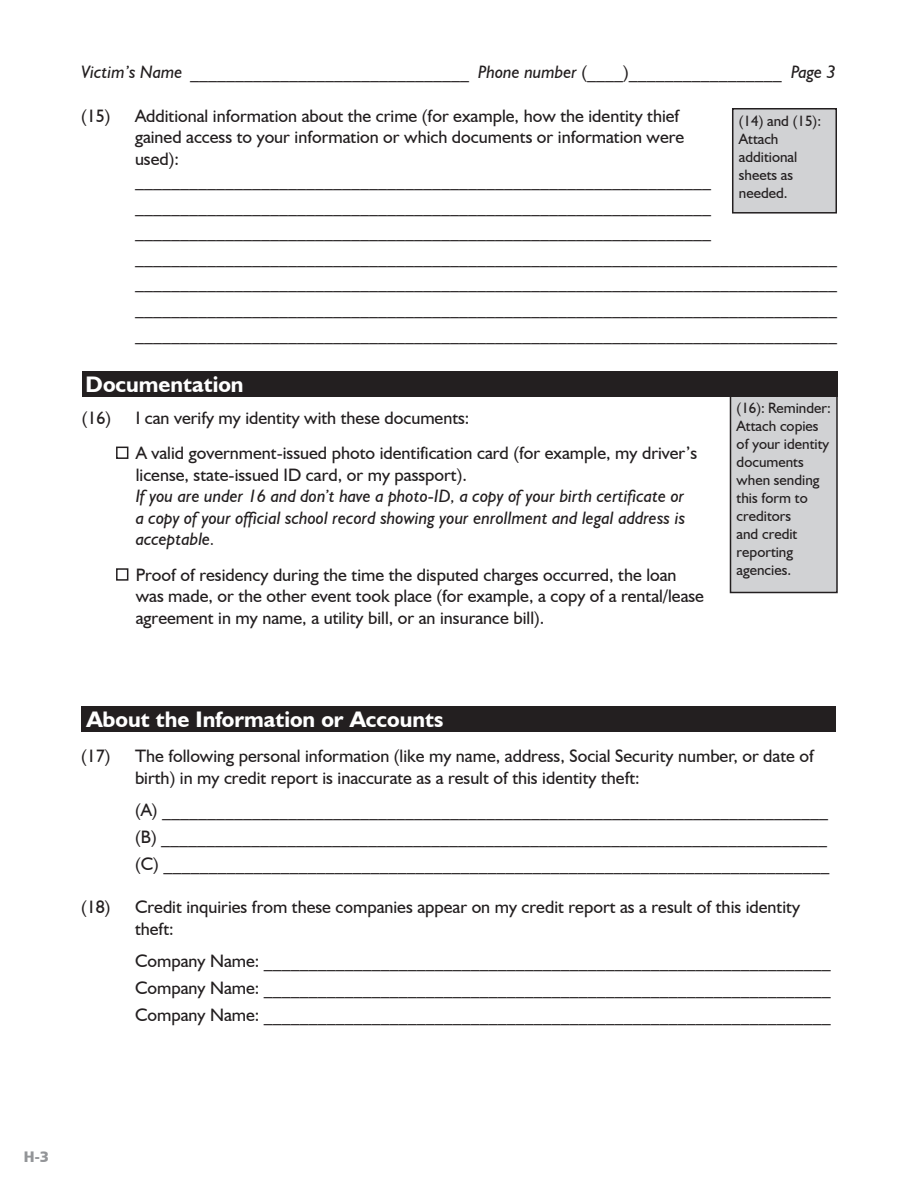
<style>
.page{position:relative;width:918px;height:1188px;background:#fff}
.page>*{position:absolute;margin:0;border:0;box-sizing:border-box;transform-origin:0 0}
.t1{font:700 22.5px "Humanist 521 BT";color:#fff}
.t2{font:18px/21.6px "Humanist 521 BT";color:#231f20}
.t3{font:italic 18px/21.6px "Humanist 521 BT";color:#231f20;text-align:justify}
.t4{font:15px/18px "Humanist 521 BT";color:#231f20}
.t5{font:15px "Frutiger B Lack";color:#939598}
.s1{font-style:normal}
</style>
<div class="page">
<div style="left:82px;top:706px;width:754px;height:26px;background:#231f20"></div>
<div style="left:733px;top:109px;width:103px;height:104px;background:#d1d2d4"></div>
<div style="left:732px;top:108px;width:105px;height:106px;border:2px solid #231f20"></div>
<div style="left:730px;top:395px;width:107px;height:197px;background:#d1d2d4"></div>
<div style="left:730px;top:394px;width:108px;height:199px;border:2px solid #231f20"></div>
<div style="left:116px;top:447px;width:12px;height:12px;border:2px solid #231f20"></div>
<div style="left:116px;top:568px;width:12px;height:13px;border:2px solid #231f20"></div>
<div style="left:82px;top:371px;width:756px;height:26px;background:#231f20"></div>
<p class="t3" style="left:81px;top:61px;width:756px">Victim’s Name _______________________________ Phone number <span class="s1">(____)_________________</span> Page 3</p>
<p class="t2" style="left:81px;top:104px;width:31px">(15)</p>
<p class="t2" style="left:135px;top:104px;width:577px">Additional information about the crime (for example, how the identity thief gained access to your information or which documents or information were used): ________________________________________________________________</p>
<p class="t2" style="left:135px;top:193px;width:703px;line-height:25.5px">________________________________________________________________ ________________________________________________________________ ______________________________________________________________________________ ______________________________________________________________________________ ______________________________________________________________________________ ______________________________________________________________________________</p>
<p class="t4" style="left:739px;top:112px;width:84px">(14) and (15):<br>Attach additional sheets as needed.</p>
<p class="t1" style="left:86px;top:371px;width:159px">Documentation</p>
<p class="t2" style="left:82px;top:407px;width:31px">(16)</p>
<p class="t2" style="left:136px;top:400px;width:563px;line-height:35.1px">I can verify my identity with these documents:<br>A valid government-issued photo identification card (for example, my driver’s</p>
<p class="t2" style="left:136px;top:463px;width:333px">license, state-issued ID card, or my passport).</p>
<p class="t3" style="left:136px;top:485px;width:551px">If you are under 16 and don’t have a photo-ID, a copy of your birth certificate or a copy of your official school record showing your enrollment and legal address is acceptable.</p>
<p class="t2" style="left:136px;top:563px;width:570px">Proof of residency during the time the disputed charges occurred, the loan was made, or the other event took place (for example, a copy of a rental/lease agreement in my name, a utility bill, or an insurance bill).</p>
<p class="t4" style="left:737px;top:398px;width:96px">(16): Reminder:<br>Attach copies of your identity documents when sending this form to creditors<br>and credit reporting agencies.</p>
<p class="t1" style="left:86px;top:706px;width:358px">About the Information or Accounts</p>
<p class="t2" style="left:81px;top:745px;width:31px">(17)</p>
<p class="t2" style="left:135px;top:745px;width:680px">The following personal information (like my name, address, Social Security number, or date of birth) in my credit report is inaccurate as a result of this identity theft:</p>
<p class="t2" style="left:135px;top:796px;width:696px;line-height:27px;text-align:justify">(A) __________________________________________________________________________ (B) __________________________________________________________________________ (C) __________________________________________________________________________</p>
<p class="t2" style="left:81px;top:896px;width:31px">(18)</p>
<p class="t2" style="left:135px;top:896px;width:667px">Credit inquiries from these companies appear on my credit report as a result of this identity theft:</p>
<p class="t2" style="left:135px;top:947px;width:697px;line-height:27px;text-align:justify">Company Name: _______________________________________________________________ Company Name: _______________________________________________________________ Company Name: _______________________________________________________________</p>
<p class="t5" style="left:24px;top:1148px;width:27px">H-3</p>
</div>
